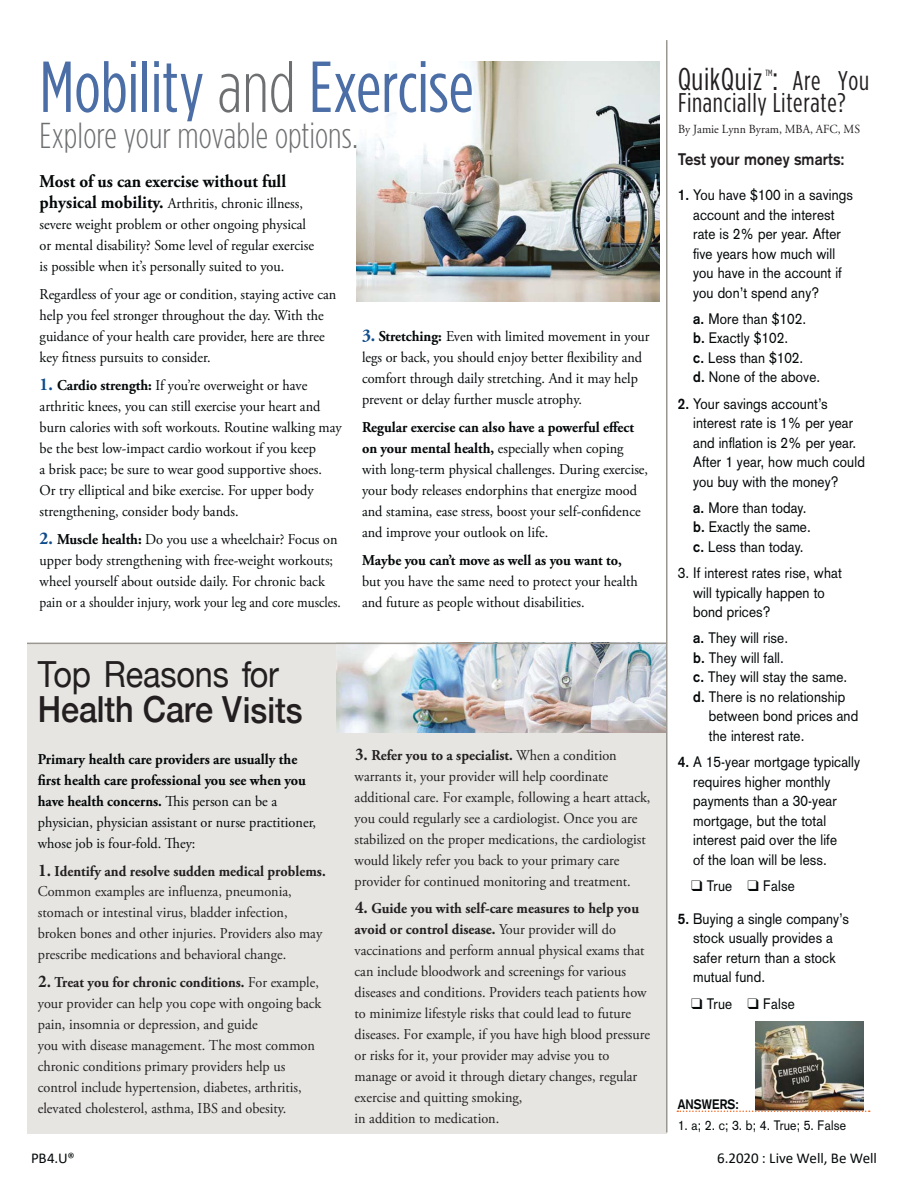
<style>
.page{position:relative;width:918px;height:1188px;background:#fff}
.page>*{position:absolute;margin:0;border:0;box-sizing:border-box;transform-origin:0 0}
.t1{font:72px "Gotham Condensed";letter-spacing:-.005em;color:#4b6ea7}
.t2{font:500 36px/34.8px "Helvetica Neue";letter-spacing:-.005em;color:#231f20;scale:.9 1}
.t3{font:300 36px "Gotham Condensed";letter-spacing:.005em;color:#6d6f71}
.t4{font:31.5px "Gotham Condensed";letter-spacing:.02em;color:#231f20}
.t5{font:27px/22.4px "Gotham Condensed";letter-spacing:.025em;color:#231f20}
.t6{font:700 18px "Adobe Garamond Pro";color:#040809;scale:.95 1}
.t7{font:700 16.5px "Akzidenz Grotesk";letter-spacing:.01em;color:#231f20;scale:.9 1}
.t8{font:15px/21px "Adobe Garamond Pro";color:#040809;scale:.95 1}
.t9{font:15px/21px "Adobe Garamond Pro";color:#231f20;scale:.95 1}
.t10{font:15px/19.5px "Akzidenz Grotesk";letter-spacing:.01em;color:#040809;scale:.9 1}
.t11{font:15px/21px "Adobe Garamond Pro";color:#231f20;scale:.94 1}
.t12{font:700 15px/21px "Adobe Garamond Pro";color:#040809;scale:.95 1}
.t13{font:15px "Calibri";letter-spacing:-.005em;color:#040809}
.t14{font:13.5px "Akzidenz Grotesk";letter-spacing:.01em;color:#040809;scale:.9 1}
.t15{font:700 13.5px "Akzidenz Grotesk";letter-spacing:.01em;color:#040809;scale:.9 1}
.t16{font:12.3px "Adobe Garamond Pro";color:#231f20;scale:.95 1}
.t17{font:9px "Gotham Condensed";color:#231f20}
.s1{font-weight:300;color:#6d6f71}
.s2{font-weight:700;font-size:18px}
.s3{font-weight:700;font-size:18px;color:#0f4c8b}
.s4{font-weight:700}
.s5{font-weight:400}
.s6{font-family:"Minion Pro";font-weight:700;font-size:18px}
.s7{font-size:31.5px}
</style>
<div class="page">
<div style="left:27px;top:644px;width:639px;height:490px;background:#e6e5e2"></div>
<img style="left:336px;top:642px;width:330px;height:91px">
<hr style="left:666px;top:40px;width:2px;height:1092px;background:#999790">
<img style="left:356px;top:62px;width:303px;height:240px">
<hr style="left:27px;top:643px;width:639px;height:1px;background:#999790">
<img style="left:756px;top:1021px;width:108px;height:90px">
<svg style="left:677px;top:1111px;width:193px;height:1px"></svg>
<h2 class="t1" style="left:40px;top:61px;width:436px">Mobility <span class="s1">and</span> Exercise</h2>
<h2 class="t3" style="left:40px;top:122px;width:320px">Explore your movable options.</h2>
<p class="t6" style="left:40px;top:174px;width:261px">Most of us can exercise without full</p>
<p class="t8" style="left:40px;top:194px;width:290px"><span class="s2">physical mobility.</span> Arthritis, chronic illness, severe weight problem or other ongoing physical or mental disability? Some level of regular exercise is possible when it’s personally suited to you.</p>
<p class="t8" style="left:40px;top:285px;width:314px">Regardless of your age or condition, staying active can help you feel stronger throughout the day. With the guidance of your health care provider, here are three key fitness pursuits to consider.</p>
<p class="t8" style="left:40px;top:376px;width:320px"><span class="s3">1.</span> <span class="s4">Cardio strength:</span> If you’re overweight or have arthritic knees, you can still exercise your heart and burn calories with soft workouts. Routine walking may be the best low-impact cardio workout if you keep<br>a brisk pace; be sure to wear good supportive shoes.<br>Or try elliptical and bike exercise. For upper body strengthening, consider body bands.</p>
<p class="t8" style="left:40px;top:530px;width:319px"><span class="s3">2.</span> <span class="s4">Muscle health:</span> Do you use a wheelchair? Focus on upper body strengthening with free-weight workouts; wheel yourself about outside daily. For chronic back pain or a shoulder injury, work your leg and core muscles.</p>
<p class="t8" style="left:362px;top:327px;width:304px"><span class="s3">3.</span> <span class="s4">Stretching:</span> Even with limited movement in your legs or back, you should enjoy better flexibility and comfort through daily stretching. And it may help prevent or delay further muscle atrophy.</p>
<p class="t8" style="left:362px;top:418px;width:303px"><span class="s4">Regular exercise can also have a powerful effect on your mental health,</span> especially when coping with long-term physical challenges. During exercise, your body releases endorphins that energize mood and stamina, ease stress, boost your self-confidence and improve your outlook on life.</p>
<p class="t8" style="left:362px;top:551px;width:292px"><span class="s4">Maybe you can’t move as well as you want to, </span>but you have the same need to protect your health and future as people without disabilities.</p>
<p class="t2" style="left:38px;top:656px;width:296px"><span class="s5">Top Reasons for<br></span>Health Care Visits</p>
<p class="t12" style="left:38px;top:750px;width:294px">Primary health care providers are usually the first health care professional you see when you have health concerns. <span class="s5">This person can be a physician, physician assistant or nurse practitioner, whose job is four-fold. They:</span></p>
<p class="t9" style="left:38px;top:862px;width:305px"><span class="s6">1.</span> <span class="s4">Identify and resolve sudden medical problems.<br></span>Common examples are influenza, pneumonia, stomach or intestinal virus, bladder infection, broken bones and other injuries. Providers also may prescribe medications and behavioral change.</p>
<p class="t11" style="left:38px;top:973px;width:303px"><span class="s6">2.</span> <span class="s4">Treat you for chronic conditions.</span> For example, your provider can help you cope with ongoing back pain, insomnia or depression, and guide<br>you with disease management. The most common chronic conditions primary providers help us control include hypertension, diabetes, arthritis, elevated cholesterol, asthma, IBS and obesity.</p>
<p class="t9" style="left:355px;top:746px;width:313px"><span class="s6">3.</span> <span class="s4">Refer you to a specialist.</span> When a condition warrants it, your provider will help coordinate additional care. For example, following a heart attack, you could regularly see a cardiologist. Once you are stabilized on the proper medications, the cardiologist would likely refer you back to your primary care provider for continued monitoring and treatment.</p>
<p class="t9" style="left:355px;top:899px;width:313px"><span class="s6">4.</span> <span class="s4">Guide you with self-care measures to help you avoid or control disease.</span> Your provider will do vaccinations and perform annual physical exams that can include bloodwork and screenings for various diseases and conditions. Providers teach patients how to minimize lifestyle risks that could lead to future diseases. For example, if you have high blood pressure or risks for it, your provider may advise you to manage or avoid it through dietary changes, regular exercise and quitting smoking,<br>in addition to medication.</p>
<p class="t4" style="left:678px;top:68px;width:86px">QuikQuiz</p>
<p class="t17" style="left:765px;top:70px;width:9px">TM</p>
<p class="t5" style="left:678px;top:73px;width:193px;text-indent:94px"><span class="s7">:</span> Are You<br>Financially Literate?</p>
<p class="t16" style="left:678px;top:124px;width:193px">By Jamie Lynn Byram, MBA, AFC, MS</p>
<p class="t7" style="left:678px;top:154px;width:187px">Test your money smarts:</p>
<p class="t10" style="left:693px;top:187px;width:179px;text-indent:-15px"><span class="s4">1.</span> You have $100 in a savings account and the interest rate is 2% per year. After five years how much will you have in the account if you don’t spend any?</p>
<p class="t10" style="left:693px;top:310px;width:127px"><span class="s4">a.</span> More than $102.</p>
<p class="t10" style="left:693px;top:330px;width:107px"><span class="s4">b.</span> Exactly $102.</p>
<p class="t10" style="left:693px;top:349px;width:124px"><span class="s4">c.</span> Less than $102.</p>
<p class="t10" style="left:693px;top:369px;width:143px"><span class="s4">d.</span> None of the above.</p>
<p class="t10" style="left:693px;top:395px;width:192px;text-indent:-15px"><span class="s4">2.</span> Your savings account’s interest rate is 1% per year and inflation is 2% per year.<br>After 1 year, how much could you buy with the money?</p>
<p class="t10" style="left:693px;top:499px;width:127px"><span class="s4">a.</span> More than today.</p>
<p class="t10" style="left:693px;top:519px;width:132px"><span class="s4">b.</span> Exactly the same.</p>
<p class="t10" style="left:693px;top:538px;width:124px"><span class="s4">c.</span> Less than today.</p>
<p class="t10" style="left:693px;top:565px;width:167px;text-indent:-15px">3. If interest rates rise, what will typically happen to bond prices?</p>
<p class="t10" style="left:693px;top:630px;width:107px"><span class="s4">a.</span> They will rise.</p>
<p class="t10" style="left:693px;top:649px;width:102px"><span class="s4">b.</span> They will fall.</p>
<p class="t10" style="left:693px;top:669px;width:173px"><span class="s4">c.</span> They will stay the same.</p>
<p class="t10" style="left:709px;top:688px;width:167px;text-indent:-16px"><span class="s4">d.</span> There is no relationship between bond prices and the interest rate.</p>
<p class="t10" style="left:693px;top:754px;width:187px;text-indent:-15px"><span class="s4">4.</span> A 15-year mortgage typically requires higher monthly payments than a 30-year mortgage, but the total interest paid over the life<br>of the loan will be less.</p>
<p class="t10" style="left:707px;top:877px;width:30px">True</p>
<p class="t10" style="left:763px;top:877px;width:37px">False</p>
<p class="t10" style="left:693px;top:910px;width:175px;text-indent:-15px"><span class="s4">5.</span> Buying a single company’s stock usually provides a safer return than a stock mutual fund.</p>
<p class="t10" style="left:707px;top:995px;width:30px">True</p>
<p class="t10" style="left:763px;top:995px;width:37px">False</p>
<p class="t15" style="left:678px;top:1100px;width:69px">ANSWERS:</p>
<p class="t14" style="left:678px;top:1121px;width:188px">1. a; 2. c; 3. b; 4. True; 5. False</p>
<p class="t13" style="left:31px;top:1148px;width:45px">PB4.U®</p>
<p class="t13" style="left:717px;top:1148px;width:161px">6.2020 : Live Well, Be Well</p>
</div>
